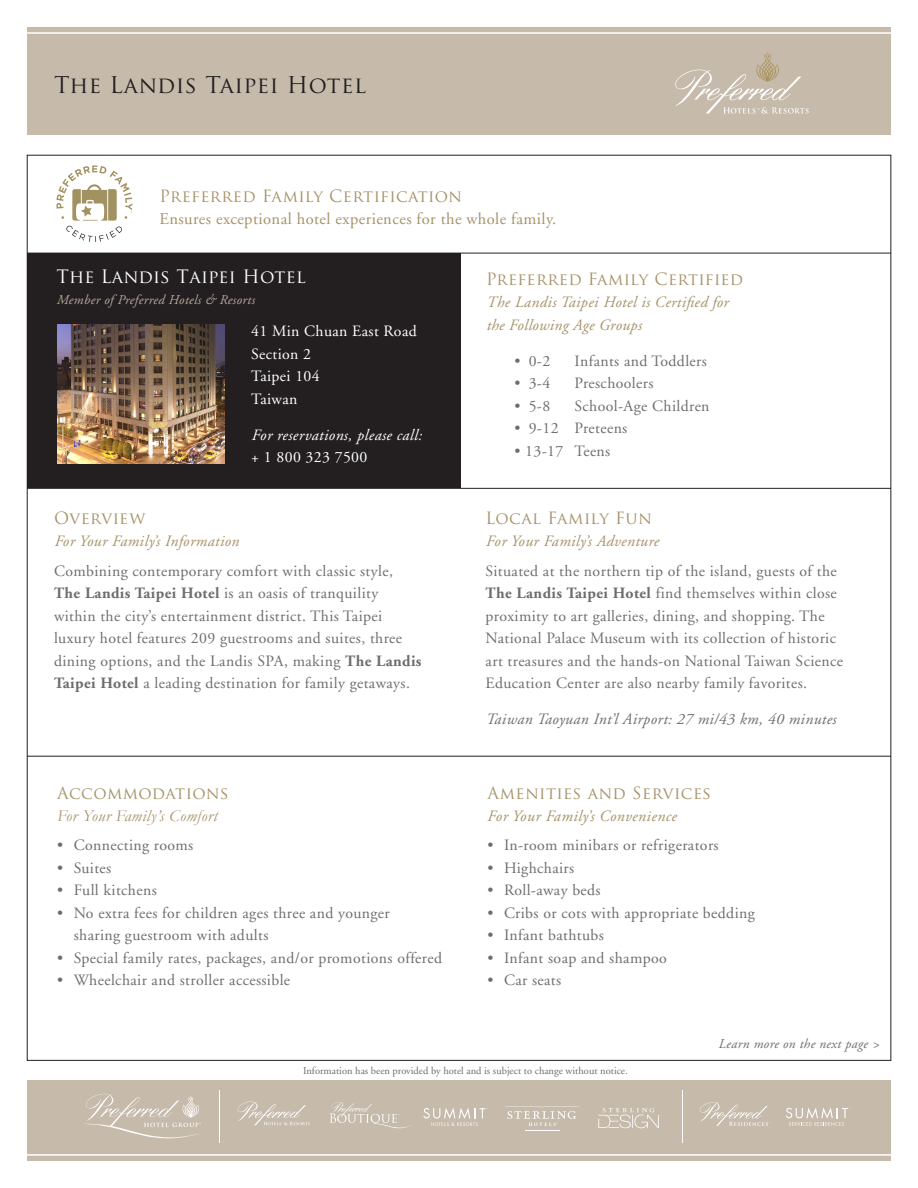
<style>
.page{position:relative;width:918px;height:1188px;background:#fff}
.page>*{position:absolute;margin:0;border:0;box-sizing:border-box;transform-origin:0 0}
.t1{font:22.5px "Trajan Pro";letter-spacing:.015em;color:#231f20}
.t2{font:18px "Trajan Pro";letter-spacing:.02em;color:#fff}
.t3{font:16.5px/22.5px "Adobe Garamond";letter-spacing:.025em;color:#a69269}
.t4{font:16.5px "Trajan Pro";letter-spacing:.02em;color:#a69269}
.t5{font:italic 16.5px/22.5px "Garamond";letter-spacing:.03em;color:#a69269}
.t6{font:15.75px/22.5px "Adobe Garamond";letter-spacing:.025em;color:#6c6d70}
.t7{font:italic 15.75px/22.5px "Adobe Garamond";letter-spacing:.025em;color:#a69269}
.t8{font:15.75px/22.5px "Adobe Garamond";letter-spacing:.025em;color:#fff}
.t9{font:italic 15.75px "Adobe Garamond";letter-spacing:.025em;color:#6c6d70}
.t10{font:italic 15.75px "Adobe Garamond";letter-spacing:.025em;color:#fff}
.t11{font:italic 15.75px "Adobe Garamond Pro";letter-spacing:.03em;color:#a69269}
.t12{font:italic 13.5px "Adobe Garamond";letter-spacing:.025em;color:#b7ab99}
.t13{font:italic 13.5px "Adobe Garamond";letter-spacing:.025em;color:#6c6d70}
.t14{font:10.5px "Adobe Garamond";color:#6c6d70}
.s1{font-family:"Trajan Pro"}
.s2{font-weight:700}
.s3{font-family:"Trajan Pro";font-style:normal}
</style>
<div class="page">
<div style="left:27px;top:253px;width:434px;height:235px;background:#231f20"></div>
<hr style="left:27px;top:253px;width:864px;height:1px;background:#231f20">
<div style="left:27px;top:1080px;width:864px;height:81px;background:#c6baab"></div>
<hr style="left:27px;top:488px;width:864px;height:1px;background:#231f20">
<img style="left:57px;top:324px;width:167px;height:140px">
<hr style="left:27px;top:1154px;width:865px;height:2px;background:#fff">
<div style="left:27px;top:27px;width:864px;height:108px;background:#c6baab"></div>
<hr style="left:27px;top:32px;width:865px;height:2px;background:#fff">
<hr style="left:27px;top:756px;width:864px;height:1px;background:#231f20">
<svg style="left:675px;top:52px;width:134px;height:62px"></svg>
<svg style="left:56px;top:165px;width:76px;height:77px"></svg>
<hr style="left:219px;top:1091px;width:1px;height:52px;background:#fff">
<svg style="left:84px;top:1094px;width:117px;height:45px"></svg>
<hr style="left:525px;top:1130px;width:35px;height:1px;background:#fff">
<svg style="left:506px;top:1105px;width:74px;height:21px"></svg>
<hr style="left:682px;top:1091px;width:1px;height:52px;background:#fff">
<svg style="left:786px;top:1107px;width:65px;height:19px"></svg>
<svg style="left:423px;top:1108px;width:65px;height:18px"></svg>
<svg style="left:330px;top:1102px;width:81px;height:27px"></svg>
<svg style="left:238px;top:1101px;width:72px;height:24px"></svg>
<svg style="left:700px;top:1102px;width:70px;height:24px"></svg>
<svg style="left:598px;top:1108px;width:64px;height:20px"></svg>
<p class="t1" style="left:54px;top:70px;width:314px">The Landis Taipei Hotel</p>
<p class="t3" style="left:159px;top:186px;width:398px"><span class="s1">Preferred Family Certification<br></span>Ensures exceptional hotel experiences for the whole family.</p>
<p class="t2" style="left:56px;top:266px;width:251px">The Landis Taipei Hotel</p>
<p class="t12" style="left:56px;top:293px;width:200px">Member of Preferred Hotels &amp; Resorts</p>
<p class="t8" style="left:251px;top:321px;width:167px">41 Min Chuan East Road<br>Section 2</p>
<p class="t8" style="left:251px;top:366px;width:70px">Taipei 104</p>
<p class="t8" style="left:251px;top:388px;width:48px">Taiwan</p>
<p class="t10" style="left:251px;top:426px;width:172px">For reservations, please call:</p>
<p class="t8" style="left:251px;top:447px;width:118px">+ 1 800 323 7500</p>
<p class="t4" style="left:54px;top:507px;width:93px">Overview</p>
<p class="t7" style="left:54px;top:531px;width:186px">For Your Family’s Information</p>
<p class="t6" style="left:54px;top:560px;width:369px">Combining contemporary comfort with classic style, <span class="s2">The Landis Taipei Hotel</span> is an oasis of tranquility within the city’s entertainment district. This Taipei luxury hotel features 209 guestrooms and suites, three dining options, and the Landis SPA, making <span class="s2">The Landis Taipei Hotel</span> a leading destination for family getaways.</p>
<p class="t5" style="left:57px;top:782px;width:173px"><span class="s3">Accommodations<br></span>For Your Family’s Comfort</p>
<p class="t6" style="left:57px;top:835px;width:138px">• Connecting rooms</p>
<p class="t6" style="left:57px;top:857px;width:56px">• Suites</p>
<p class="t6" style="left:57px;top:880px;width:101px">• Full kitchens</p>
<p class="t6" style="left:74px;top:902px;width:318px;text-indent:-16px">• No extra fees for children ages three and younger sharing guestroom with adults</p>
<p class="t6" style="left:57px;top:947px;width:386px">• Special family rates, packages, and/or promotions offered</p>
<p class="t6" style="left:57px;top:970px;width:234px">• Wheelchair and stroller accessible</p>
<p class="t4" style="left:486px;top:268px;width:259px">Preferred Family Certified</p>
<p class="t7" style="left:486px;top:291px;width:244px">The Landis Taipei Hotel is Certified for the Following Age Groups</p>
<p class="t6" style="left:514px;top:350px;width:37px">• 0-2</p>
<p class="t6" style="left:575px;top:350px;width:134px">Infants and Toddlers</p>
<p class="t6" style="left:514px;top:372px;width:37px">• 3-4</p>
<p class="t6" style="left:575px;top:372px;width:81px">Preschoolers</p>
<p class="t6" style="left:514px;top:395px;width:37px">• 5-8</p>
<p class="t6" style="left:575px;top:395px;width:137px">School-Age Children</p>
<p class="t6" style="left:514px;top:417px;width:114px">• 9-12 Preteens</p>
<p class="t6" style="left:514px;top:440px;width:97px">• 13-17 Teens</p>
<p class="t4" style="left:486px;top:507px;width:168px">Local Family Fun</p>
<p class="t7" style="left:486px;top:531px;width:175px">For Your Family’s Adventure</p>
<p class="t6" style="left:486px;top:560px;width:359px">Situated at the northern tip of the island, guests of the <span class="s2">The Landis Taipei Hotel</span> find themselves within close proximity to art galleries, dining, and shopping. The National Palace Museum with its collection of historic art treasures and the hands-on National Taiwan Science Education Center are also nearby family favorites.</p>
<p class="t9" style="left:486px;top:711px;width:352px">Taiwan Taoyuan Int’l Airport: 27 mi/43 km, 40 minutes</p>
<p class="t4" style="left:488px;top:782px;width:225px">Amenities and Services</p>
<p class="t11" style="left:488px;top:807px;width:191px">For Your Family’s Convenience</p>
<p class="t6" style="left:488px;top:835px;width:233px">• In-room minibars or refrigerators</p>
<p class="t6" style="left:488px;top:857px;width:88px">• Highchairs</p>
<p class="t6" style="left:488px;top:880px;width:115px">• Roll-away beds</p>
<p class="t6" style="left:488px;top:902px;width:269px">• Cribs or cots with appropriate bedding</p>
<p class="t6" style="left:488px;top:925px;width:118px">• Infant bathtubs</p>
<p class="t6" style="left:488px;top:947px;width:181px">• Infant soap and shampoo</p>
<p class="t6" style="left:488px;top:970px;width:75px">• Car seats</p>
<p class="t13" style="left:718px;top:1037px;width:163px">Learn more on the next page &gt;</p>
<p class="t14" style="left:303px;top:1065px;width:326px">Information has been provided by hotel and is subject to change without notice.</p>
</div>
